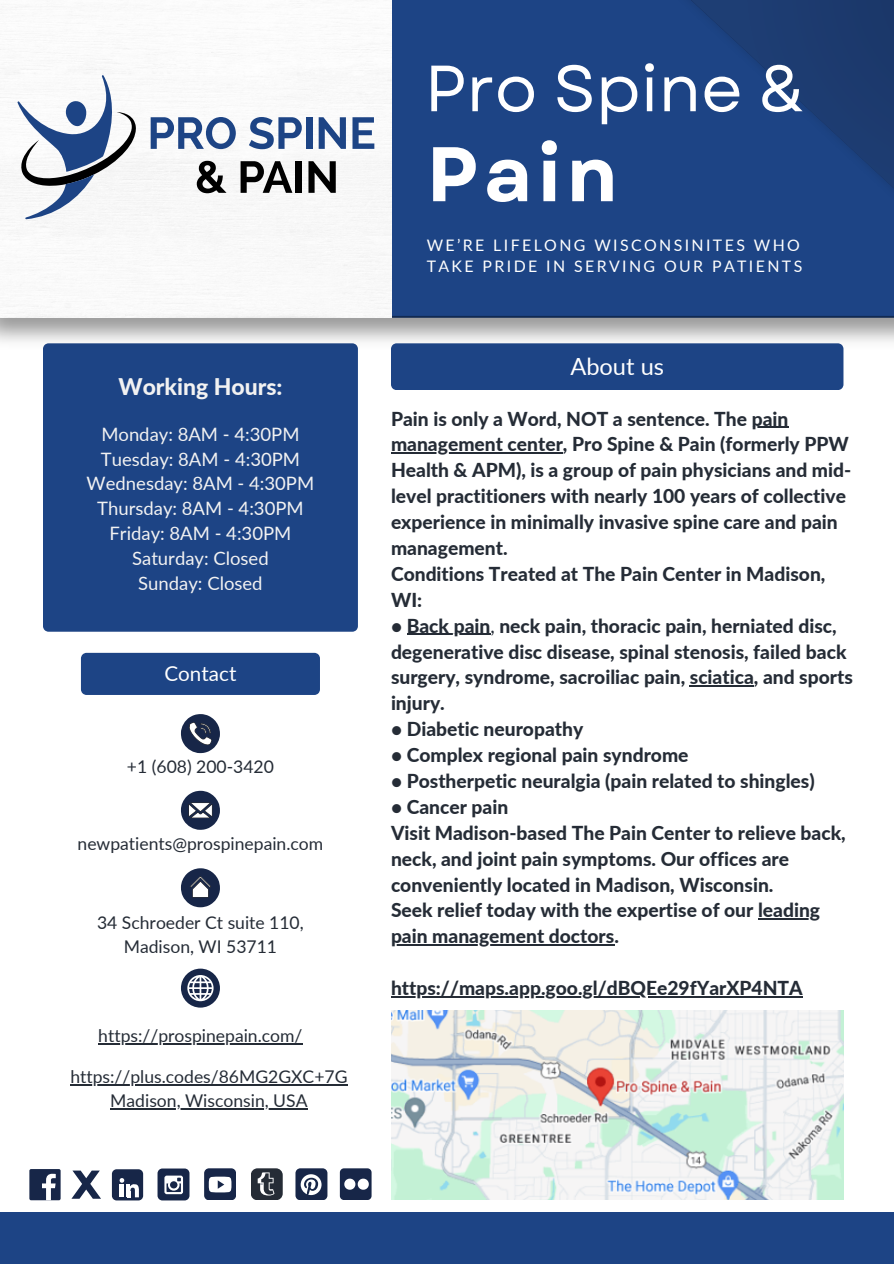
<style>
.page{position:relative;width:894px;height:1264px;background:#fff}
.page>*{position:absolute;margin:0;border:0;box-sizing:border-box;transform-origin:0 0}
.t1{font:700 77.1px "Garet";color:#fff}
.t2{font:65.1px "Garet";color:#fff}
.t3{font:23.7px "Lato";color:#fff}
.t4{font:800 22.95px "Lato";color:#f2f2f2}
.t5{font:20.55px "Lato";color:#fff}
.t6{font:800 19.2px/25.8px "Lato";color:#252c36}
.t7{font:18.45px "Lato";color:#f2f2f2}
.t8{font:17.55px "Lato";color:#252c36}
.t9{font:15.9px/21.3px "Lato";letter-spacing:.15em;color:#fff}
.s1{font-weight:400}
</style>
<div class="page">
<div style="left:391px;top:0;width:502px;height:312px;background:#1d4485"></div>
<div style="left:43px;top:374px;width:314px;height:257px;background:#1d4485"></div>
<img style="left:0;top:312px;width:893px;height:62px">
<img style="left:0;top:5px;width:391px;height:313px">
<svg style="left:181px;top:868px;width:39px;height:39px"></svg>
<svg style="left:181px;top:790px;width:39px;height:39px"></svg>
<svg style="left:181px;top:714px;width:39px;height:39px"></svg>
<div style="left:81px;top:653px;width:239px;height:42px;background:#1d4485"></div>
<div style="left:391px;top:343px;width:452px;height:47px;background:#1d4485"></div>
<div style="left:653px;top:0;width:240px;height:301px;background:#1d4485"></div>
<svg style="left:661px;top:0;width:232px;height:289px;background:#1c417e"></svg>
<div style="left:0;top:1211px;width:893px;height:52px;background:#1d4485"></div>
<svg style="left:17px;top:75px;width:119px;height:144px"></svg>
<svg style="left:151px;top:117px;width:85px;height:32px"></svg>
<svg style="left:249px;top:117px;width:53px;height:32px"></svg>
<div style="left:306px;top:117px;width:6px;height:32px;background:#1d4485"></div>
<svg style="left:318px;top:117px;width:28px;height:32px"></svg>
<svg style="left:352px;top:117px;width:22px;height:32px"></svg>
<svg style="left:197px;top:161px;width:29px;height:32px"></svg>
<svg style="left:240px;top:161px;width:52px;height:32px"></svg>
<div style="left:296px;top:161px;width:6px;height:32px;background:#000"></div>
<svg style="left:308px;top:161px;width:27px;height:32px"></svg>
<img style="left:391px;top:1010px;width:452px;height:189px">
<svg style="left:181px;top:968px;width:39px;height:39px"></svg>
<div style="left:29px;top:1168px;width:32px;height:32px;background:#172648;border-radius:2px"></div>
<svg style="left:42px;top:1173px;width:14px;height:27px"></svg>
<svg style="left:72px;top:1170px;width:29px;height:28px"></svg>
<div style="left:112px;top:1169px;width:31px;height:31px;background:#172648;border-radius:5px"></div>
<svg style="left:120px;top:1178px;width:19px;height:19px"></svg>
<div style="left:157px;top:1168px;width:32px;height:31px;background:#172648;border-radius:5px"></div>
<svg style="left:164px;top:1175px;width:19px;height:19px"></svg>
<div style="left:204px;top:1168px;width:31px;height:31px;background:#172648;border-radius:5px"></div>
<svg style="left:209px;top:1176px;width:22px;height:16px"></svg>
<div style="left:251px;top:1168px;width:31px;height:31px;background:#252c36;border-radius:7px"></div>
<svg style="left:257px;top:1172px;width:18px;height:24px"></svg>
<div style="left:295px;top:1168px;width:32px;height:31px;background:#172648;border-radius:5px"></div>
<svg style="left:300px;top:1174px;width:21px;height:20px"></svg>
<svg style="left:340px;top:1168px;width:31px;height:31px"></svg>
<hr style="left:751px;top:426px;width:37px;height:2px;background:#252c36">
<hr style="left:391px;top:452px;width:171px;height:1px;background:#252c36">
<hr style="left:406px;top:633px;width:84px;height:2px;background:#252c36">
<hr style="left:689px;top:685px;width:64px;height:1px;background:#252c36">
<hr style="left:757px;top:918px;width:62px;height:1px;background:#252c36">
<hr style="left:391px;top:944px;width:223px;height:1px;background:#252c36">
<hr style="left:391px;top:996px;width:411px;height:1px;background:#252c36">
<hr style="left:98px;top:1043px;width:204px;height:1px;background:#252c36">
<hr style="left:70px;top:1084px;width:277px;height:1px;background:#252c36">
<hr style="left:110px;top:1108px;width:197px;height:1px;background:#252c36">
<p class="t4" style="left:118px;top:373px;width:165px">Working Hours:</p>
<p class="t7" style="left:101px;top:422px;width:200px">Monday: 8AM - 4:30PM</p>
<p class="t7" style="left:101px;top:447px;width:201px">Tuesday: 8AM - 4:30PM</p>
<p class="t7" style="left:87px;top:472px;width:229px">Wednesday: 8AM - 4:30PM</p>
<p class="t7" style="left:97px;top:497px;width:208px">Thursday: 8AM - 4:30PM</p>
<h6 class="t7" style="left:109px;top:522px;width:183px">Friday: 8AM - 4:30PM</h6>
<p class="t7" style="left:132px;top:547px;width:138px">Saturday: Closed</p>
<p class="t7" style="left:138px;top:572px;width:126px">Sunday: Closed</p>
<p class="t5" style="left:164px;top:660px;width:73px">Contact</p>
<p class="t8" style="left:127px;top:756px;width:148px">+1 (608) 200-3420</p>
<p class="t8" style="left:77px;top:833px;width:247px">newpatients@prospinepain.com</p>
<p class="t8" style="left:97px;top:911px;width:208px">34 Schroeder Ct suite 110,</p>
<p class="t8" style="left:124px;top:935px;width:155px">Madison, WI 53711</p>
<p class="t8" style="left:98px;top:1024px;width:206px">https://prospinepain.com/</p>
<p class="t8" style="left:70px;top:1066px;width:278px">https://plus.codes/86MG2GXC+7G</p>
<p class="t8" style="left:110px;top:1089px;width:199px">Madison, Wisconsin, USA</p>
<p class="t2" style="left:424px;top:42px;width:381px">Pro Spine &amp;</p>
<p class="t1" style="left:426px;top:119px;width:192px">Pain</p>
<p class="t9" style="left:426px;top:234px;width:377px">WE’RE LIFELONG WISCONSINITES WHO<br>TAKE PRIDE IN SERVING OUR PATIENTS</p>
<h2 class="t3" style="left:570px;top:351px;width:95px">About us</h2>
<h3 class="t6" style="left:391px;top:405px;width:399px">Pain is only a Word, NOT a sentence. The pain</h3>
<h6 class="t6" style="left:391px;top:431px;width:461px">management center, Pro Spine &amp; Pain (formerly PPW Health &amp; APM), is a group of pain physicians and mid&shy;level practitioners with nearly 100 years of collective experience in minimally invasive spine care and pain management.<br>Conditions Treated at The Pain Center in Madison, WI:</h6>
<h6 class="t6" style="left:391px;top:612px;width:447px">• Back pain<span class="s1">,</span> neck pain, thoracic pain, herniated disc,</h6>
<h5 class="t6" style="left:391px;top:638px;width:463px">degenerative disc disease, spinal stenosis, failed back surgery, syndrome, sacroiliac pain, sciatica, and sports injury.</h5>
<h5 class="t6" style="left:391px;top:715px;width:194px">• Diabetic neuropathy</h5>
<h5 class="t6" style="left:391px;top:741px;width:299px">• Complex regional pain syndrome</h5>
<h5 class="t6" style="left:391px;top:767px;width:425px">• Postherpetic neuralgia (pain related to shingles)</h5>
<h5 class="t6" style="left:391px;top:793px;width:456px">• Cancer pain<br>Visit Madison-based The Pain Center to relieve back, neck, and joint pain symptoms. Our offices are conveniently located in Madison, Wisconsin.<br>Seek relief today with the expertise of our leading</h5>
<p class="t6" style="left:391px;top:922px;width:229px">pain management doctors.</p>
<p class="t6" style="left:391px;top:974px;width:413px">https://maps.app.goo.gl/dBQEe29fYarXP4NTA</p>
</div>
